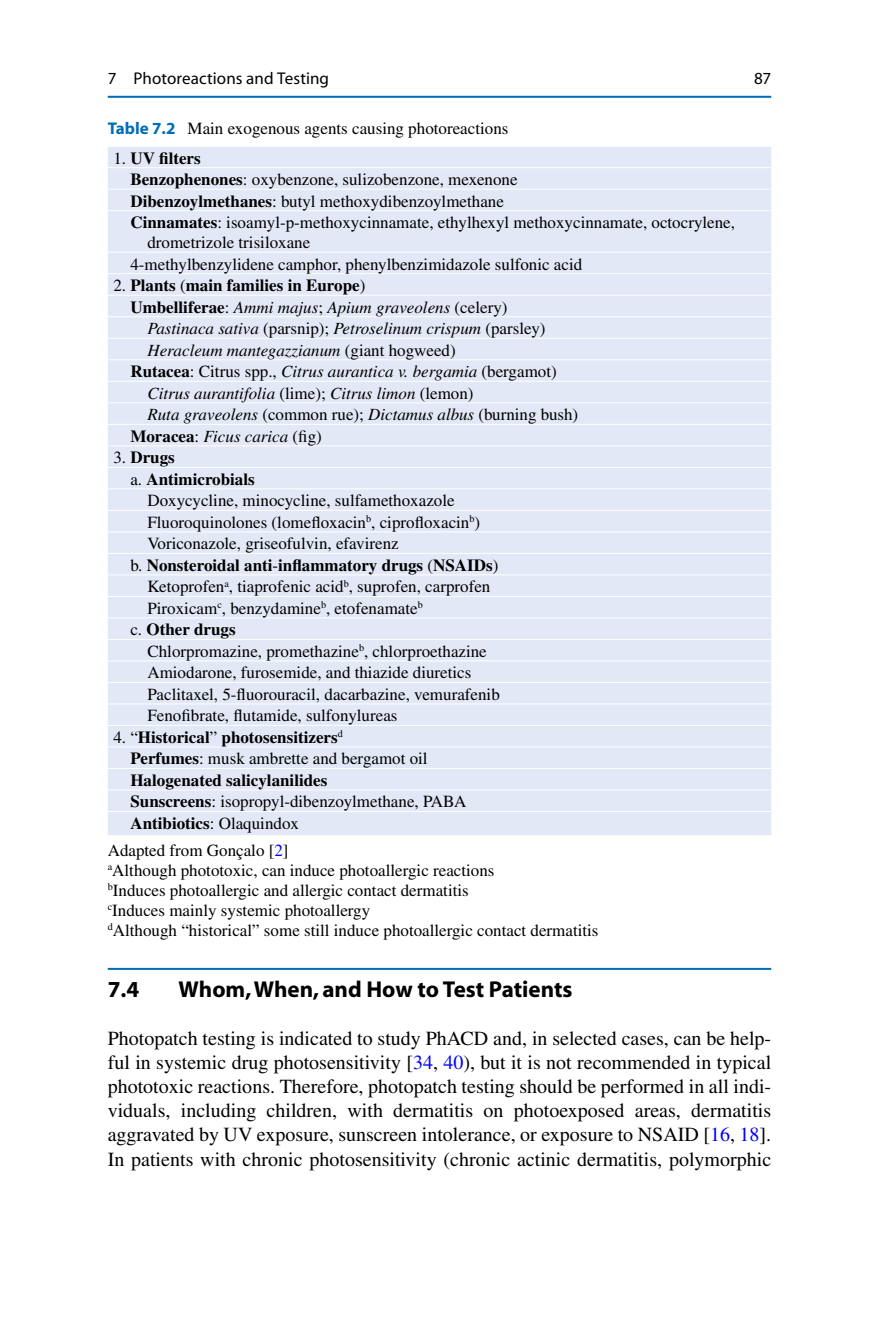
<style>
.page{position:relative;width:879px;height:1333px;background:#fff}
.page>*{position:absolute;margin:0;border:0;box-sizing:border-box;transform-origin:0 0}
.t1{font:700 23px "Kbkvdl Myriad";color:#000}
.t2{font:20px/24px "Bfjbbn Times";color:#000;text-align:justify}
.t3{font:17px/21.4px "Bfjbbn Times";color:#000}
.t4{font:italic 17px "Lrykjv Times";color:#000}
.t5{font:700 17px/21.4px "Nvhdrb Times";color:#000}
.t6{font:17px "Xjwrsv Myriad";letter-spacing:.005em;color:#000}
.s1{font-family:"Kbkvdl Myriad";font-weight:700;color:#006db6}
.s2{font-family:"Bfjbbn Times";font-weight:400}
.s3{font-family:"Nvhdrb Times";font-weight:700}
.s4{font-family:"Nvhdrb Times";font-weight:700;font-style:normal}
.s5{font-family:"Bfjbbn Times";font-style:normal}
.s6{color:#0000fa}
</style>
<div class="page">
<hr style="left:108px;top:967px;width:663px;height:2px;background:#006db6">
<div style="left:108px;top:147px;width:663px;height:688px;background:#e2e8f6"></div>
<hr style="left:108px;top:167px;width:663px;height:1px;background:#fff">
<hr style="left:108px;top:189px;width:663px;height:1px;background:#fff">
<hr style="left:108px;top:210px;width:663px;height:1px;background:#fff">
<hr style="left:108px;top:252px;width:663px;height:1px;background:#fff">
<hr style="left:108px;top:273px;width:663px;height:1px;background:#fff">
<hr style="left:108px;top:295px;width:663px;height:1px;background:#fff">
<hr style="left:108px;top:316px;width:663px;height:1px;background:#fff">
<hr style="left:108px;top:338px;width:663px;height:1px;background:#fff">
<hr style="left:108px;top:359px;width:663px;height:1px;background:#fff">
<hr style="left:108px;top:381px;width:663px;height:1px;background:#fff">
<hr style="left:108px;top:402px;width:663px;height:1px;background:#fff">
<hr style="left:108px;top:424px;width:663px;height:1px;background:#fff">
<hr style="left:108px;top:445px;width:663px;height:1px;background:#fff">
<hr style="left:108px;top:467px;width:663px;height:1px;background:#fff">
<hr style="left:108px;top:488px;width:663px;height:1px;background:#fff">
<hr style="left:108px;top:510px;width:663px;height:1px;background:#fff">
<hr style="left:108px;top:531px;width:663px;height:1px;background:#fff">
<hr style="left:108px;top:553px;width:663px;height:1px;background:#fff">
<hr style="left:108px;top:574px;width:663px;height:1px;background:#fff">
<hr style="left:108px;top:596px;width:663px;height:1px;background:#fff">
<hr style="left:108px;top:617px;width:663px;height:1px;background:#fff">
<hr style="left:108px;top:639px;width:663px;height:1px;background:#fff">
<hr style="left:108px;top:660px;width:663px;height:1px;background:#fff">
<hr style="left:108px;top:682px;width:663px;height:1px;background:#fff">
<hr style="left:108px;top:703px;width:663px;height:1px;background:#fff">
<hr style="left:108px;top:725px;width:663px;height:1px;background:#fff">
<hr style="left:108px;top:746px;width:663px;height:1px;background:#fff">
<hr style="left:108px;top:768px;width:663px;height:1px;background:#fff">
<hr style="left:108px;top:789px;width:663px;height:1px;background:#fff">
<hr style="left:108px;top:811px;width:663px;height:1px;background:#fff">
<hr style="left:108px;top:96px;width:663px;height:2px;background:#006db6">
<p class="t6" style="left:108px;top:72px;width:223px">7 Photoreactions and Testing</p>
<p class="t3" style="left:108px;top:119px;width:402px"><span class="s1">Table 7.2</span> Main exogenous agents causing photoreactions</p>
<p class="t5" style="left:113px;top:149px;width:89px"><span class="s2">1.</span> UV filters</p>
<p class="t3" style="left:130px;top:170px;width:389px"><span class="s3">Benzophenones</span> : oxybenzone, sulizobenzone, mexenone</p>
<p class="t3" style="left:130px;top:192px;width:375px"><span class="s3">Dibenzoylmethanes</span> : butyl methoxydibenzoylmethane</p>
<p class="t3" style="left:130px;top:213px;width:606px"><span class="s3">Cinnamates</span> : isoamyl-p-methoxycinnamate, ethylhexyl methoxycinnamate, octocrylene,</p>
<p class="t3" style="left:147px;top:233px;width:164px">drometrizole trisiloxane</p>
<p class="t3" style="left:130px;top:255px;width:453px">4-methylbenzylidene camphor, phenylbenzimidazole sulfonic acid</p>
<p class="t5" style="left:113px;top:276px;width:253px"><span class="s2">2.</span> Plants <span class="s2">(</span> main families in Europe <span class="s2">)</span></p>
<p class="t4" style="left:130px;top:301px;width:378px"><span class="s4">Umbelliferae</span> <span class="s5">:</span> Ammi majus <span class="s5">;</span> Apium graveolens <span class="s5">(celery)</span></p>
<p class="t4" style="left:147px;top:322px;width:400px">Pastinaca sativa <span class="s5">(parsnip);</span> Petroselinum crispum <span class="s5">(parsley)</span></p>
<p class="t4" style="left:147px;top:344px;width:310px">Heracleum mantegazzianum <span class="s5">(giant hogweed)</span></p>
<p class="t4" style="left:130px;top:365px;width:428px"><span class="s4">Rutacea</span> <span class="s5">: Citrus spp.,</span> Citrus aurantica v. bergamia <span class="s5">(bergamot)</span></p>
<p class="t4" style="left:147px;top:387px;width:328px">Citrus aurantifolia <span class="s5">(lime);</span> Citrus limon <span class="s5">(lemon)</span></p>
<p class="t4" style="left:147px;top:408px;width:432px">Ruta graveolens <span class="s5">(common rue);</span> Dictamus albus <span class="s5">(burning bush)</span></p>
<p class="t4" style="left:130px;top:430px;width:193px"><span class="s4">Moracea</span> <span class="s5">:</span> Ficus carica <span class="s5">(fig)</span></p>
<p class="t5" style="left:130px;top:448px;width:126px;text-indent:-17px"><span class="s2">3.</span> Drugs<br><span class="s2">a.</span> Antimicrobials</p>
<p class="t3" style="left:147px;top:491px;width:334px">Doxycycline, minocycline, sulfamethoxazole<br>Fluoroquinolones (lomefloxacin <sup>b</sup> , ciprofloxacin <sup>b</sup> )<br>Voriconazole, griseofulvin, efavirenz</p>
<p class="t5" style="left:130px;top:556px;width:369px"><span class="s2">b.</span> Nonsteroidal anti <span class="s2">-</span> inflammatory drugs <span class="s2">(</span> NSAIDs <span class="s2">)</span></p>
<p class="t3" style="left:147px;top:577px;width:344px">Ketoprofen <sup>a</sup> , tiaprofenic acid <sup>b</sup> , suprofen, carprofen<br>Piroxicam <sup>c</sup> , benzydamine <sup>b</sup> , etofenamate <sup>b</sup></p>
<p class="t5" style="left:130px;top:620px;width:107px"><span class="s2">c.</span> Other drugs</p>
<p class="t3" style="left:147px;top:642px;width:354px">Chlorpromazine, promethazine <sup>b</sup> , chlorproethazine Amiodarone, furosemide, and thiazide diuretics Paclitaxel, 5-fluorouracil, dacarbazine, vemurafenib Fenofibrate, flutamide, sulfonylureas</p>
<p class="t5" style="left:113px;top:728px;width:231px"><span class="s2">4. “</span> Historical <span class="s2">”</span> photosensitizers<sup>d</sup></p>
<p class="t3" style="left:130px;top:749px;width:299px"><span class="s3">Perfumes</span> : musk ambrette and bergamot oil</p>
<p class="t5" style="left:130px;top:771px;width:198px">Halogenated salicylanilides</p>
<p class="t3" style="left:130px;top:792px;width:337px"><span class="s3">Sunscreens</span> : isopropyl-dibenzoylmethane, PABA</p>
<p class="t5" style="left:130px;top:814px;width:170px">Antibiotics <span class="s2">: Olaquindox</span></p>
<p class="t3" style="left:108px;top:842px;width:492px;line-height:20px">Adapted from Gonçalo [ <span class="s6">2</span> ]<br><sup>a</sup> Although phototoxic, can induce photoallergic reactions<br><sup>b</sup> Induces photoallergic and allergic contact dermatitis<br><sup>c</sup> Induces mainly systemic photoallergy<br><sup>d</sup> Although “historical” some still induce photoallergic contact dermatitis</p>
<p class="t6" style="left:754px;top:72px;width:19px">87</p>
<h1 class="t1" style="left:108px;top:981px;width:33px">7.4</h1>
<h1 class="t1" style="left:179px;top:981px;width:395px">Whom, When, and How to Test Patients</h1>
<p class="t2" style="left:108px;top:1028px;width:665px">Photopatch testing is indicated to study PhACD and, in selected cases, can be help&shy;ful in systemic drug photosensitivity [ <span class="s6">34</span> , <span class="s6">40</span> ), but it is not recommended in typical phototoxic reactions. Therefore, photopatch testing should be performed in all indi&shy;viduals, including children, with dermatitis on photoexposed areas, dermatitis aggravated by UV exposure, sunscreen intolerance, or exposure to NSAID [ <span class="s6">16</span> , <span class="s6">18</span> ].<br>In patients with chronic photosensitivity (chronic actinic dermatitis, polymorphic</p>
</div>
